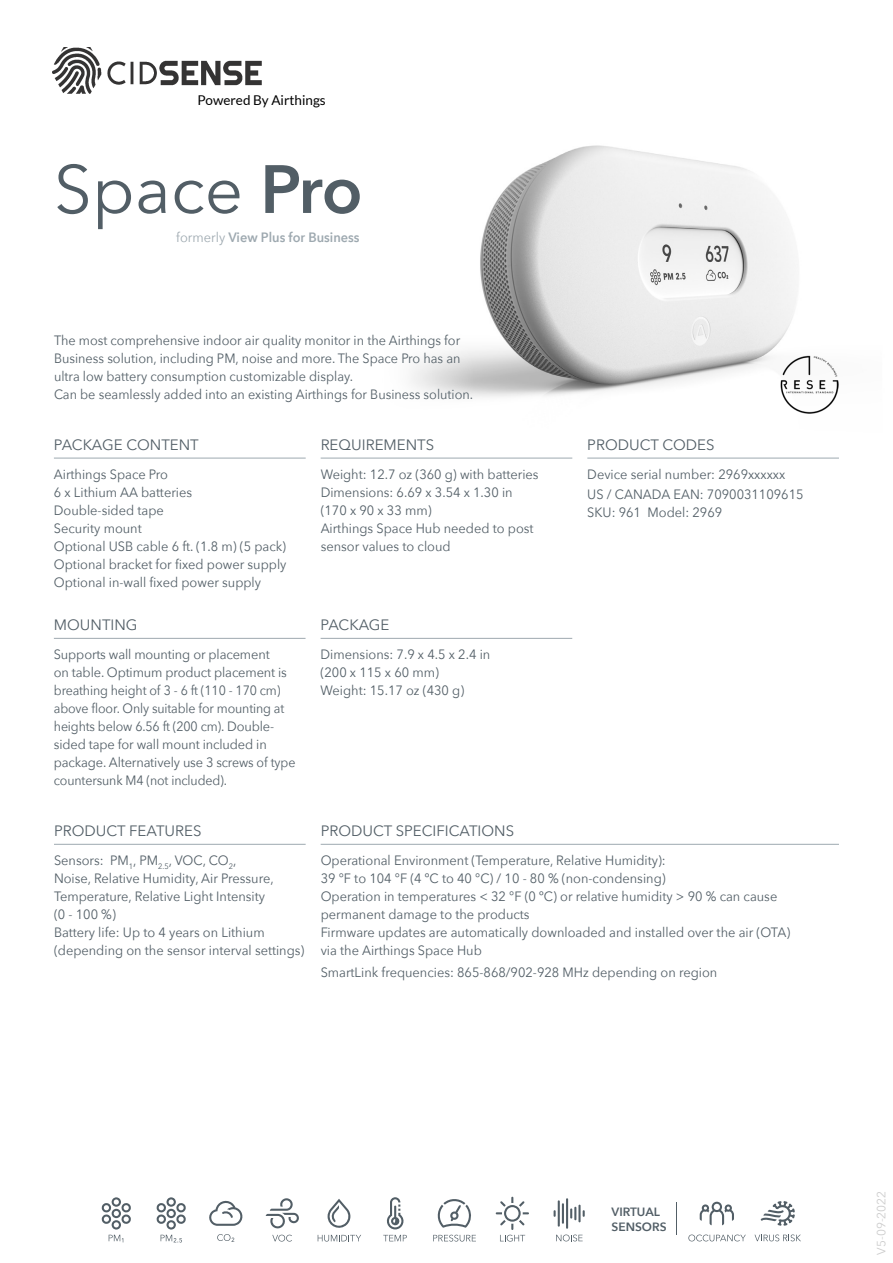
<style>
.page{position:relative;width:893px;height:1263px;background:#fff}
.page>*{position:absolute;margin:0;border:0;box-sizing:border-box;transform-origin:0 0}
.t1{font:67.5px "Avenir Next";color:#525e66}
.t2{font:15px "Avenir Next";color:#525e66}
.t3{font:13.5px/18px "Avenir Next";color:#525e66;scale:.95 1}
.t4{font:13.5px/18px "Avenir Next";color:#525e66;scale:.94 1}
.t5{font:600 13.5px "Avenir Next";color:#9ea9b0;scale:.95 1}
.t6{font:13.5px "Lato";color:#000}
.t7{font:600 12px/14.4px "Avenir Next";color:#525e66}
.t8{font:12px "Avenir Next";color:#ccc}
.s1{font-weight:600}
.s2{font-weight:400}
</style>
<div class="page">
<img style="left:411px;top:145px;width:385px;height:252px">
<hr style="left:587px;top:458px;width:252px;height:1px;background:#9ea9b0">
<hr style="left:54px;top:458px;width:252px;height:1px;background:#9ea9b0">
<hr style="left:321px;top:458px;width:251px;height:1px;background:#9ea9b0">
<hr style="left:54px;top:638px;width:252px;height:1px;background:#9ea9b0">
<hr style="left:321px;top:638px;width:251px;height:1px;background:#9ea9b0">
<hr style="left:54px;top:844px;width:252px;height:1px;background:#9ea9b0">
<hr style="left:321px;top:844px;width:518px;height:1px;background:#9ea9b0">
<svg style="left:318px;top:1199px;width:43px;height:42px"></svg>
<svg style="left:386px;top:1197px;width:18px;height:32px"></svg>
<svg style="left:383px;top:1235px;width:24px;height:6px"></svg>
<svg style="left:266px;top:1198px;width:33px;height:43px"></svg>
<svg style="left:496px;top:1197px;width:33px;height:44px"></svg>
<svg style="left:437px;top:1199px;width:34px;height:29px"></svg>
<svg style="left:433px;top:1235px;width:43px;height:6px"></svg>
<svg style="left:209px;top:1200px;width:34px;height:26px"></svg>
<svg style="left:217px;top:1234px;width:17px;height:8px"></svg>
<svg style="left:556px;top:1234px;width:27px;height:7px"></svg>
<svg style="left:554px;top:1210px;width:2px;height:7px"></svg>
<svg style="left:583px;top:1210px;width:2px;height:7px"></svg>
<hr style="left:578px;top:1205px;width:3px;height:17px;background:#525e66">
<svg style="left:570px;top:1207px;width:6px;height:13px"></svg>
<hr style="left:566px;top:1198px;width:2px;height:31px;background:#525e66">
<hr style="left:562px;top:1203px;width:2px;height:21px;background:#525e66">
<hr style="left:558px;top:1200px;width:2px;height:26px;background:#525e66">
<svg style="left:102px;top:1197px;width:29px;height:32px"></svg>
<svg style="left:109px;top:1235px;width:14px;height:7px"></svg>
<svg style="left:156px;top:1197px;width:30px;height:32px"></svg>
<svg style="left:161px;top:1235px;width:21px;height:7px"></svg>
<svg style="left:700px;top:1202px;width:34px;height:23px"></svg>
<svg style="left:688px;top:1234px;width:58px;height:7px"></svg>
<hr style="left:676px;top:1203px;width:1px;height:32px;background:#525e66">
<svg style="left:760px;top:1201px;width:35px;height:25px"></svg>
<svg style="left:754px;top:1234px;width:47px;height:7px"></svg>
<img style="left:780px;top:355px;width:59px;height:59px">
<img style="left:53px;top:47px;width:208px;height:46px">
<p class="t6" style="left:197px;top:92px;width:130px">Powered By Airthings</p>
<h1 class="t1" style="left:54px;top:132px;width:310px">Space <span class="s1">Pro</span></h1>
<p class="t5" style="left:176px;top:226px;width:194px"><span class="s2">formerly</span> View Plus for Business</p>
<p class="t4" style="left:54px;top:331px;width:447px">The most comprehensive indoor air quality monitor in the Airthings for Business solution, including PM, noise and more. The Space Pro has an ultra low battery consumption customizable display.<br>Can be seamlessly added into an existing Airthings for Business solution.</p>
<p class="t2" style="left:54px;top:432px;width:146px">PACKAGE CONTENT</p>
<p class="t3" style="left:54px;top:464px;width:246px">Airthings Space Pro<br>6 x Lithium AA batteries<br>Double-sided tape<br>Security mount<br>Optional USB cable 6 ft. (1.8 m) (5 pack)<br>Optional bracket for fixed power supply<br>Optional in-wall fixed power supply</p>
<p class="t2" style="left:54px;top:612px;width:85px">MOUNTING</p>
<p class="t3" style="left:54px;top:645px;width:256px">Supports wall mounting or placement<br>on table. Optimum product placement is breathing height of 3 - 6 ft (110 - 170 cm) above floor. Only suitable for mounting at heights below 6.56 ft (200 cm). Double&shy;sided tape for wall mount included in package. Alternatively use 3 screws of type countersunk M4 (not included).</p>
<p class="t2" style="left:321px;top:432px;width:115px">REQUIREMENTS</p>
<p class="t3" style="left:321px;top:464px;width:231px">Weight: 12.7 oz (360 g) with batteries<br>Dimensions: 6.69 x 3.54 x 1.30 in (170 x 90 x 33 mm)<br>Airthings Space Hub needed to post sensor values to cloud</p>
<p class="t2" style="left:321px;top:612px;width:70px">PACKAGE</p>
<p class="t3" style="left:321px;top:645px;width:180px">Dimensions: 7.9 x 4.5 x 2.4 in (200 x 115 x 60 mm)<br>Weight: 15.17 oz (430 g)</p>
<p class="t2" style="left:587px;top:432px;width:129px">PRODUCT CODES</p>
<p class="t3" style="left:587px;top:463px;width:229px;line-height:20.4px">Device serial number: 2969xxxxxx<br>US / CANADA EAN: 7090031109615</p>
<p class="t3" style="left:587px;top:503px;width:144px">SKU: 961 Model: 2969</p>
<p class="t2" style="left:54px;top:818px;width:149px">PRODUCT FEATURES</p>
<p class="t3" style="left:54px;top:851px;width:265px">Sensors: PM<sub>1</sub>, PM<sub>2.5</sub>, VOC, CO<sub>2</sub>,<br>Noise, Relative Humidity, Air Pressure, Temperature, Relative Light Intensity<br>(0 - 100 %)<br>Battery life: Up to 4 years on Lithium (depending on the sensor interval settings)</p>
<p class="t2" style="left:321px;top:818px;width:195px">PRODUCT SPECIFICATIONS</p>
<p class="t3" style="left:321px;top:851px;width:496px">Operational Environment (Temperature, Relative Humidity):<br>39 °F to 104 °F (4 ºC to 40 °C) / 10 - 80 % (non-condensing)<br>Operation in temperatures &lt; 32 °F (0 ºC) or relative humidity &gt; 90 % can cause permanent damage to the products<br>Firmware updates are automatically downloaded and installed over the air (OTA) via the Airthings Space Hub</p>
<p class="t3" style="left:321px;top:963px;width:419px">SmartLink frequencies: 865-868/902-928 MHz depending on region</p>
<p class="t7" style="left:611px;top:1205px;width:57px">VIRTUAL<br>SENSORS</p>
<p class="t8" style="left:871px;top:1255px;width:65px;rotate:-90deg">V5-09-2022</p>
</div>
